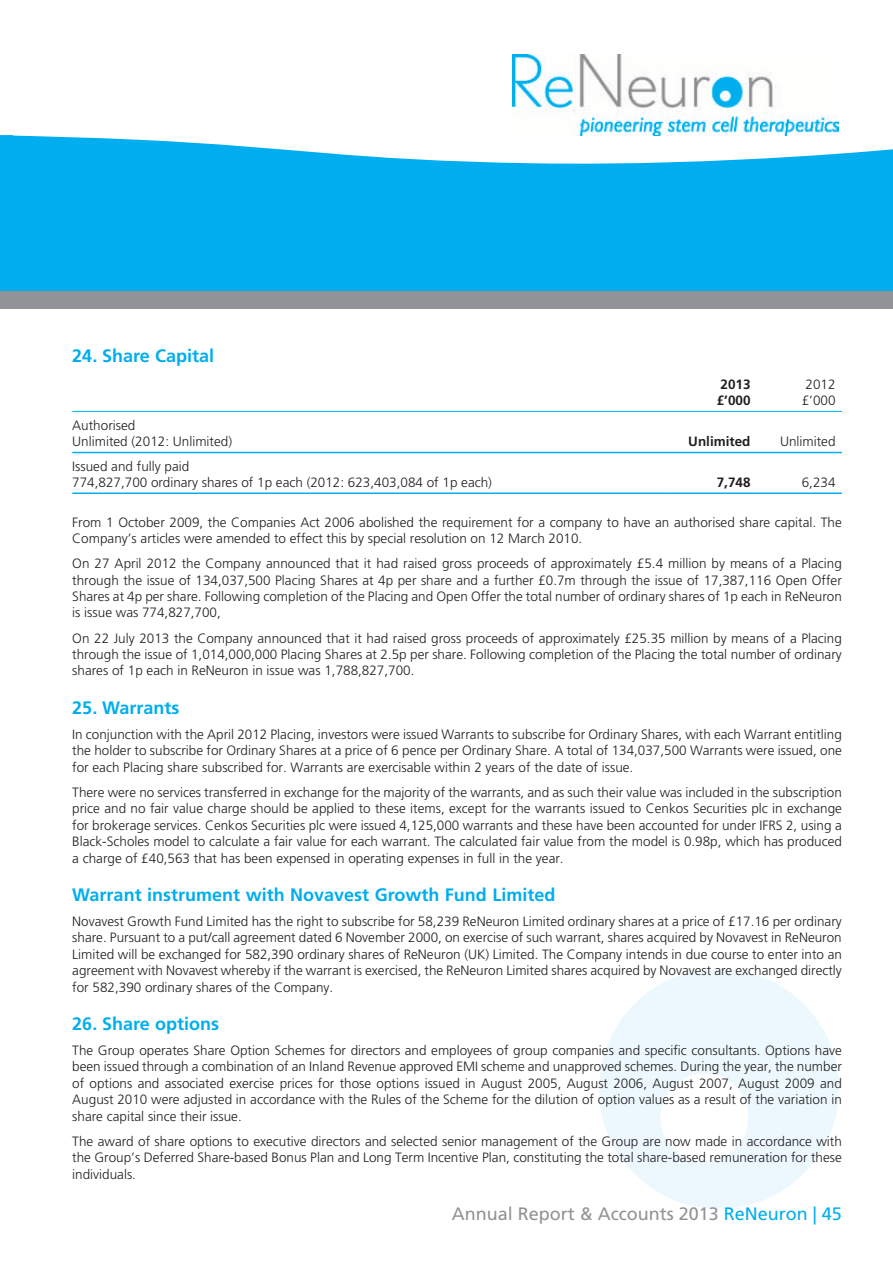
<style>
.page{position:relative;width:893px;height:1263px;background:#fff}
.page>*{position:absolute;margin:0;border:0;box-sizing:border-box;transform-origin:0 0}
.t1{font:700 18px "Frutiger LT Std";color:#00aeef}
.t2{font:18px "Frutiger LT Std";color:#919396}
.t3{font:300 13.5px/16.5px "Frutiger LT Std";color:#231f20;text-align:justify}
.t4{font:700 13.5px "Frutiger LT Std";color:#231f20}
.s1{color:#00aeef}
</style>
<div class="page">
<img style="left:513px;top:54px;width:326px;height:77px">
<svg style="left:0;top:131px;width:893px;height:160px;background:#23b9f1"></svg>
<div style="left:0;top:291px;width:893px;height:18px;background:#919396"></div>
<svg style="left:599px;top:969px;width:240px;height:240px;fill:#ecf8fd"></svg>
<hr style="left:72px;top:411px;width:600px;height:1px;background:#00aeef">
<hr style="left:672px;top:411px;width:85px;height:1px;background:#00aeef">
<hr style="left:757px;top:411px;width:85px;height:1px;background:#00aeef">
<hr style="left:72px;top:452px;width:600px;height:1px;background:#00aeef">
<hr style="left:672px;top:452px;width:85px;height:1px;background:#00aeef">
<hr style="left:757px;top:452px;width:85px;height:1px;background:#00aeef">
<hr style="left:72px;top:492px;width:600px;height:2px;background:#00aeef">
<hr style="left:672px;top:492px;width:85px;height:2px;background:#00aeef">
<hr style="left:757px;top:492px;width:85px;height:2px;background:#00aeef">
<h1 class="t1" style="left:72px;top:345px;width:144px">24. Share Capital</h1>
<p class="t3" style="left:72px;top:418px;width:161px">Authorised<br>Unlimited (2012: Unlimited)</p>
<p class="t4" style="left:720px;top:377px;width:32px">2013</p>
<p class="t3" style="left:806px;top:377px;width:32px">2012</p>
<p class="t4" style="left:717px;top:393px;width:35px">£’000</p>
<p class="t3" style="left:802px;top:393px;width:35px">£’000</p>
<p class="t4" style="left:688px;top:434px;width:64px">Unlimited</p>
<p class="t3" style="left:780px;top:433px;width:57px">Unlimited</p>
<p class="t3" style="left:72px;top:458px;width:421px">Issued and fully paid<br>774,827,700 ordinary shares of 1p each (2012: 623,403,084 of 1p each)</p>
<p class="t4" style="left:717px;top:474px;width:35px">7,748</p>
<p class="t3" style="left:802px;top:474px;width:35px">6,234</p>
<p class="t3" style="left:72px;top:514px;width:771px">From 1 October 2009, the Companies Act 2006 abolished the requirement for a company to have an authorised share capital. The<br>Company’s articles were amended to effect this by special resolution on 12 March 2010.</p>
<p class="t3" style="left:72px;top:555px;width:771px">On 27 April 2012 the Company announced that it had raised gross proceeds of approximately £5.4 million by means of a Placing through the issue of 134,037,500 Placing Shares at 4p per share and a further £0.7m through the issue of 17,387,116 Open Offer Shares at 4p per share. Following completion of the Placing and Open Offer the total number of ordinary shares of 1p each in ReNeuron is issue was 774,827,700,</p>
<p class="t3" style="left:72px;top:630px;width:771px">On 22 July 2013 the Company announced that it had raised gross proceeds of approximately £25.35 million by means of a Placing through the issue of 1,014,000,000 Placing Shares at 2.5p per share. Following completion of the Placing the total number of ordinary shares of 1p each in ReNeuron in issue was 1,788,827,700.</p>
<h1 class="t1" style="left:72px;top:697px;width:109px">25. Warrants</h1>
<p class="t3" style="left:72px;top:726px;width:771px">In conjunction with the April 2012 Placing, investors were issued Warrants to subscribe for Ordinary Shares, with each Warrant entitling the holder to subscribe for Ordinary Shares at a price of 6 pence per Ordinary Share. A total of 134,037,500 Warrants were issued, one for each Placing share subscribed for. Warrants are exercisable within 2 years of the date of issue.</p>
<p class="t3" style="left:72px;top:784px;width:771px">There were no services transferred in exchange for the majority of the warrants, and as such their value was included in the subscription price and no fair value charge should be applied to these items, except for the warrants issued to Cenkos Securities plc in exchange for brokerage services. Cenkos Securities plc were issued 4,125,000 warrants and these have been accounted for under IFRS 2, using a Black-Scholes model to calculate a fair value for each warrant. The calculated fair value from the model is 0.98p, which has produced a charge of £40,563 that has been expensed in operating expenses in full in the year.</p>
<h1 class="t1" style="left:72px;top:884px;width:485px">Warrant instrument with Novavest Growth Fund Limited</h1>
<p class="t3" style="left:72px;top:913px;width:771px">Novavest Growth Fund Limited has the right to subscribe for 58,239 ReNeuron Limited ordinary shares at a price of £17.16 per ordinary share. Pursuant to a put/call agreement dated 6 November 2000, on exercise of such warrant, shares acquired by Novavest in ReNeuron Limited will be exchanged for 582,390 ordinary shares of ReNeuron (UK) Limited. The Company intends in due course to enter into an agreement with Novavest whereby if the warrant is exercised, the ReNeuron Limited shares acquired by Novavest are exchanged directly for 582,390 ordinary shares of the Company.</p>
<h1 class="t1" style="left:72px;top:1013px;width:148px">26. Share options</h1>
<p class="t3" style="left:72px;top:1042px;width:771px">The Group operates Share Option Schemes for directors and employees of group companies and specific consultants. Options have been issued through a combination of an Inland Revenue approved EMI scheme and unapproved schemes. During the year, the number of options and associated exercise prices for those options issued in August 2005, August 2006, August 2007, August 2009 and August 2010 were adjusted in accordance with the Rules of the Scheme for the dilution of option values as a result of the variation in share capital since their issue.</p>
<p class="t3" style="left:72px;top:1133px;width:771px">The award of share options to executive directors and selected senior management of the Group are now made in accordance with the Group’s Deferred Share-based Bonus Plan and Long Term Incentive Plan, constituting the total share-based remuneration for these individuals.</p>
<h1 class="t2" style="left:452px;top:1204px;width:392px">Annual Report &amp; Accounts 2013 <span class="s1">ReNeuron | 45</span></h1>
</div>
